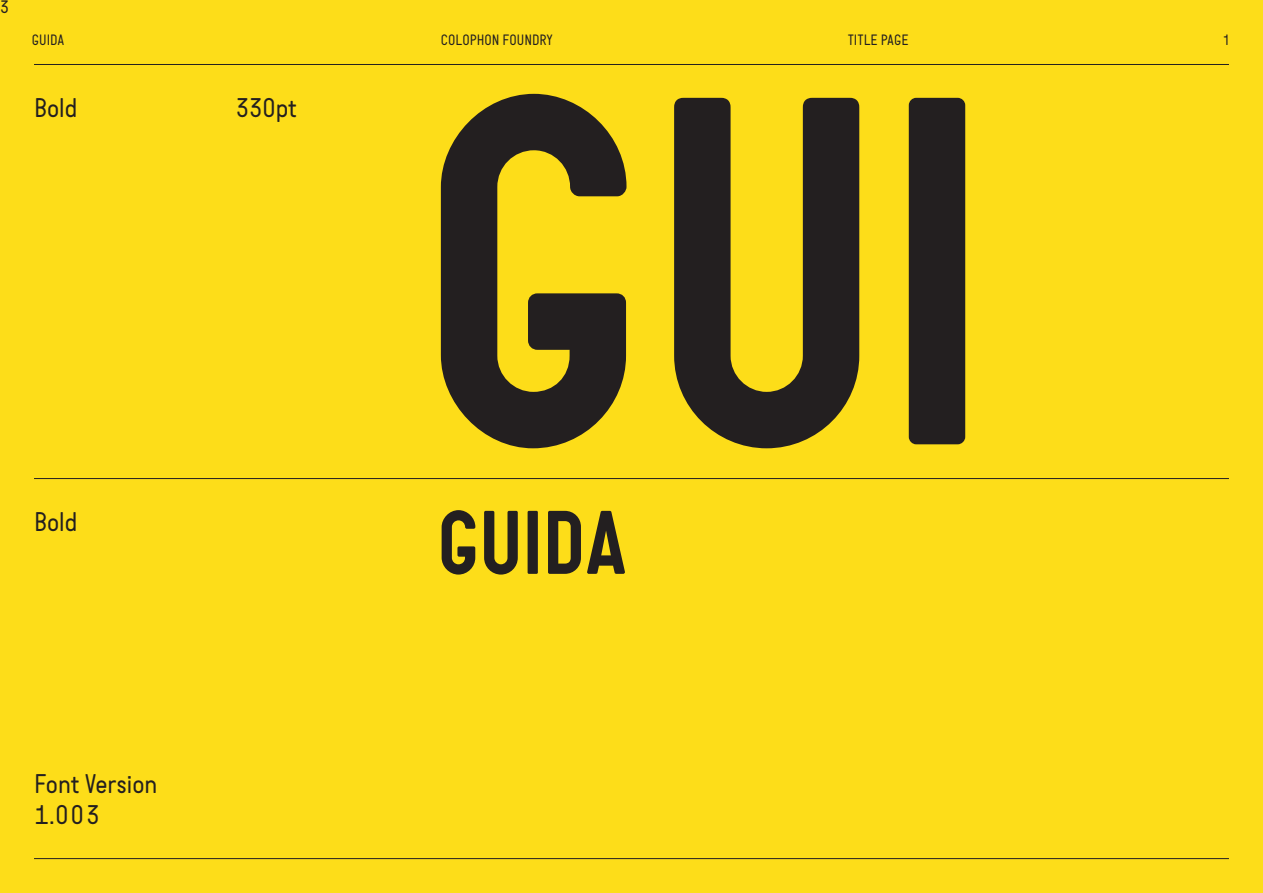
<style>
.page{position:relative;width:1263px;height:893px;background:#fddd19}
.page>*{position:absolute;margin:0;border:0;box-sizing:border-box;transform-origin:0 0}
.t1{font:700 495px "Guida Pro";color:#231f20}
.t2{font:700 90px "Guida Pro";letter-spacing:-.02em;color:#231f20}
.t3{font:27px/31.5px "Guida Pro";color:#231f20}
.t4{font:18px "Guida Pro";color:#231f20}
.t5{font:15px "Guida Pro";color:#231f20}
</style>
<div class="page">
<hr style="left:34px;top:858px;width:1195px;height:1px;background:#231f20">
<hr style="left:34px;top:478px;width:1195px;height:1px;background:#231f20">
<hr style="left:34px;top:64px;width:1195px;height:1px;background:#231f20">
<p class="t4" style="left:0;top:-4px;width:10px">3</p>
<p class="t5" style="left:32px;top:31px;width:34px">GUIDA</p>
<p class="t3" style="left:34px;top:92px;width:45px">Bold</p>
<p class="t3" style="left:34px;top:506px;width:45px">Bold</p>
<p class="t3" style="left:34px;top:768px;width:125px">Font Version<br>1.003</p>
<p class="t5" style="left:441px;top:31px;width:114px">COLOPHON FOUNDRY</p>
<p class="t5" style="left:1223px;top:31px;width:7px">1</p>
<p class="t5" style="left:848px;top:31px;width:63px">TITLE PAGE</p>
<p class="t3" style="left:236px;top:92px;width:62px">330pt</p>
<p class="t1" style="left:413px;top:-6px;width:588px">GUI</p>
<p class="t2" style="left:437px;top:492px;width:192px">GUIDA</p>
</div>
